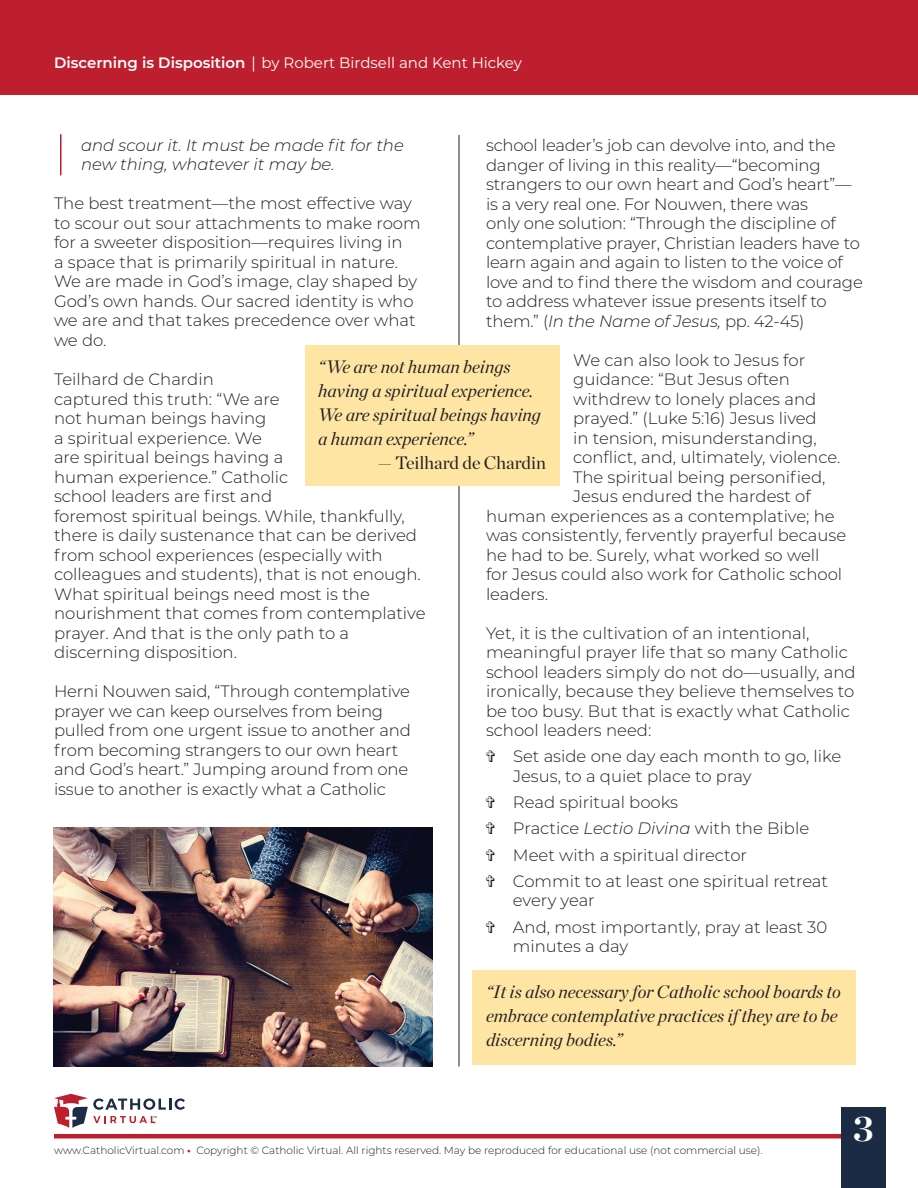
<style>
.page{position:relative;width:918px;height:1188px;background:#fff}
.page>*{position:absolute;margin:0;border:0;box-sizing:border-box;transform-origin:0 0}
.t1{font:700 36px "Chronicle Display";color:#fff}
.t2{font:italic 18px/24px "Chronicle Display";color:#231f20}
.t3{font:18px "Chronicle Display";color:#231f20}
.t4{font:300 16.5px/19.5px "Montserrat";color:#231f20}
.t5{font:italic 300 16.5px/19.5px "Montserrat";color:#231f20}
.t6{font:15px "Montserrat";color:#fff}
.t7{font:300 10.5px "Montserrat";color:#231f20}
.s1{font-weight:600}
.s2{font-family:"Open Sans"}
.s3{font-style:italic}
.s4{font-weight:700;color:#be1f2e}
</style>
<div class="page">
<div style="left:54px;top:1134px;width:811px;height:5px;background:#be1f2e"></div>
<svg style="left:54px;top:1094px;width:131px;height:34px"></svg>
<div style="left:842px;top:1107px;width:44px;height:81px;background:#1b2b44"></div>
<div style="left:0;top:0;width:918px;height:94px;background:#be1f2e"></div>
<hr style="left:60px;top:135px;width:2px;height:40px;background:#be1f2e">
<hr style="left:459px;top:135px;width:1px;height:931px;background:#231f20">
<img style="left:54px;top:827px;width:378px;height:239px">
<div style="left:305px;top:346px;width:255px;height:140px;background:#fee5a4"></div>
<div style="left:472px;top:970px;width:384px;height:94px;background:#fee5a4"></div>
<p class="t6" style="left:54px;top:53px;width:469px"><span class="s1">Discerning is Disposition</span> <span class="s2">|</span> by Robert Birdsell and Kent Hickey</p>
<p class="t5" style="left:81px;top:135px;width:324px">and scour it. It must be made fit for the new thing, whatever it may be.</p>
<p class="t4" style="left:54px;top:193px;width:368px">The best treatment—the most effective way to scour out sour attachments to make room for a sweeter disposition—requires living in<br>a space that is primarily spiritual in nature.<br>We are made in God’s image, clay shaped by God’s own hands. Our sacred identity is who we are and that takes precedence over what we do.</p>
<p class="t4" style="left:54px;top:369px;width:373px">Teilhard de Chardin<br>captured this truth: “We are<br>not human beings having<br>a spiritual experience. We<br>are spiritual beings having a<br>human experience.” Catholic<br>school leaders are first and<br>foremost spiritual beings. While, thankfully, there is daily sustenance that can be derived from school experiences (especially with colleagues and students), that is not enough.<br>What spiritual beings need most is the nourishment that comes from contemplative prayer. And that is the only path to a discerning disposition.</p>
<p class="t4" style="left:54px;top:681px;width:358px">Herni Nouwen said, “Through contemplative prayer we can keep ourselves from being pulled from one urgent issue to another and from becoming strangers to our own heart and God’s heart.” Jumping around from one issue to another is exactly what a Catholic</p>
<p class="t4" style="left:486px;top:135px;width:378px">school leader’s job can devolve into, and the danger of living in this reality—“becoming strangers to our own heart and God’s heart”— is a very real one. For Nouwen, there was<br>only one solution: “Through the discipline of contemplative prayer, Christian leaders have to learn again and again to listen to the voice of love and to find there the wisdom and courage to address whatever issue presents itself to them.” (<span class="s3">In the Name of Jesus,</span> pp. 42-45)</p>
<p class="t4" style="left:573px;top:349px;width:234px">We can also look to Jesus for</p>
<p class="t4" style="left:573px;top:369px;width:218px">guidance: “But Jesus often</p>
<p class="t4" style="left:573px;top:388px;width:245px">withdrew to lonely places and</p>
<p class="t4" style="left:573px;top:408px;width:245px">prayed.” (Luke 5:16) Jesus lived</p>
<p class="t4" style="left:573px;top:427px;width:245px">in tension, misunderstanding,</p>
<p class="t4" style="left:573px;top:447px;width:269px">conflict, and, ultimately, violence.</p>
<p class="t4" style="left:573px;top:466px;width:254px">The spiritual being personified,</p>
<p class="t4" style="left:573px;top:486px;width:239px">Jesus endured the hardest of</p>
<p class="t4" style="left:486px;top:506px;width:350px">human experiences as a contemplative; he</p>
<p class="t4" style="left:486px;top:525px;width:362px">was consistently, fervently prayerful because</p>
<p class="t4" style="left:486px;top:545px;width:335px">he had to be. Surely, what worked so well</p>
<p class="t4" style="left:486px;top:564px;width:358px">for Jesus could also work for Catholic school</p>
<p class="t4" style="left:486px;top:584px;width:64px">leaders.</p>
<p class="t4" style="left:486px;top:623px;width:371px">Yet, it is the cultivation of an intentional, meaningful prayer life that so many Catholic school leaders simply do not do—usually, and ironically, because they believe themselves to be too busy. But that is exactly what Catholic school leaders need:</p>
<p class="t4" style="left:513px;top:746px;width:330px;text-indent:-27px">✞ Set aside one day each month to go, like<br>Jesus, to a quiet place to pray</p>
<p class="t4" style="left:486px;top:789px;width:344px;line-height:26.2px">✞ Read spiritual books<br>✞ Practice <span class="s3">Lectio Divina</span> with the Bible<br>✞ Meet with a spiritual director<br>✞ Commit to at least one spiritual retreat</p>
<p class="t4" style="left:486px;top:887px;width:343px;line-height:26.2px;text-indent:27px">every year<br>✞ And, most importantly, pray at least 30</p>
<p class="t4" style="left:513px;top:936px;width:117px">minutes a day</p>
<p class="t2" style="left:318px;top:354px;width:224px">“We are not human beings having a spiritual experience.<br>We are spiritual beings having a human experience.”</p>
<p class="t3" style="left:378px;top:449px;width:170px">— Teilhard de Chardin</p>
<p class="t2" style="left:486px;top:978px;width:356px">“It is also necessary for Catholic school boards to embrace contemplative practices if they are to be discerning bodies.”</p>
<p class="t7" style="left:54px;top:1143px;width:710px">www.CatholicVirtual.com <span class="s4">•</span> Copyright © Catholic Virtual. All rights reserved. May be reproduced for educational use (not commercial use).</p>
<h1 class="t1" style="left:853px;top:1100px;width:22px">3</h1>
</div>
